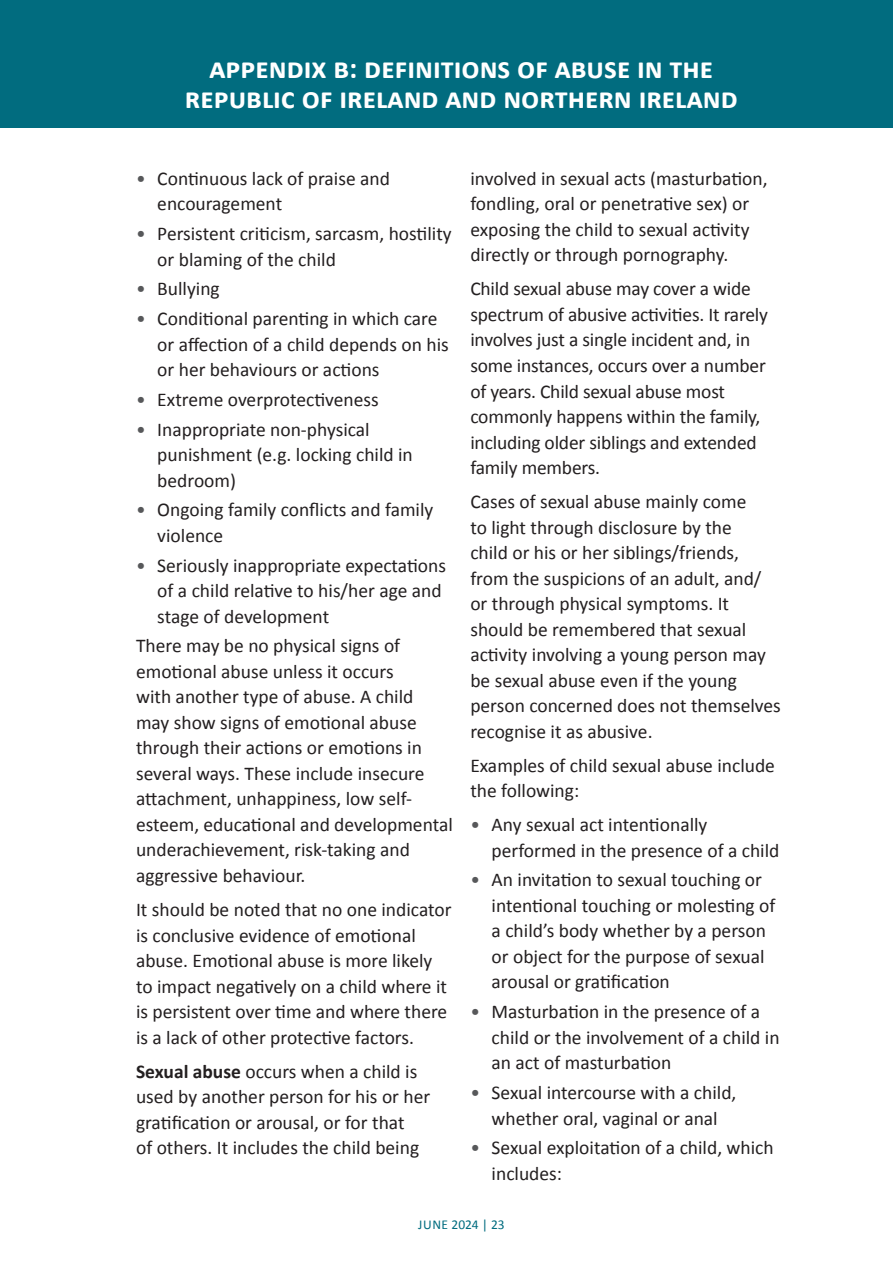
<style>
.page{position:relative;width:893px;height:1263px;background:#fff}
.page>*{position:absolute;margin:0;border:0;box-sizing:border-box;transform-origin:0 0}
.t1{font:700 30px/30px "Calibri";color:#fff;text-align:center}
.t2{font:19.5px/25.5px "Calibri";color:#231f20}
.t3{font:13.5px "Calibri";letter-spacing:.01em;color:#016c7f}
.s1{color:#57585a}
.s2{font-weight:700}
</style>
<div class="page">
<div style="left:0;top:0;width:893px;height:128px;background:#016c7f"></div>
<h1 class="t1" style="left:185px;top:53px;width:555px">appendix b: definitions of abuse in the republic of ireland and northern ireland</h1>
<p class="t2" style="left:157px;top:166px;width:234px;text-indent:-21px"><span class="s1">•</span> Continuous lack of praise and encouragement</p>
<p class="t2" style="left:157px;top:221px;width:296px;text-indent:-21px"><span class="s1">•</span> Persistent criticism, sarcasm, hostility or blaming of the child</p>
<p class="t2" style="left:136px;top:276px;width:85px"><span class="s1">•</span> Bullying</p>
<p class="t2" style="left:157px;top:306px;width:293px;text-indent:-21px"><span class="s1">•</span> Conditional parenting in which care or affection of a child depends on his or her behaviours or actions</p>
<p class="t2" style="left:136px;top:387px;width:244px"><span class="s1">•</span> Extreme overprotectiveness</p>
<p class="t2" style="left:157px;top:416px;width:257px;text-indent:-21px"><span class="s1">•</span> Inappropriate non-physical punishment (e.g. locking child in bedroom)</p>
<p class="t2" style="left:157px;top:497px;width:278px;text-indent:-21px"><span class="s1">•</span> Ongoing family conflicts and family violence</p>
<p class="t2" style="left:157px;top:552px;width:290px;text-indent:-21px"><span class="s1">•</span> Seriously inappropriate expectations of a child relative to his/her age and stage of development</p>
<p class="t2" style="left:136px;top:633px;width:318px">There may be no physical signs of emotional abuse unless it occurs<br>with another type of abuse. A child<br>may show signs of emotional abuse through their actions or emotions in several ways. These include insecure attachment, unhappiness, low self&shy;esteem, educational and developmental underachievement, risk-taking and aggressive behaviour.</p>
<p class="t2" style="left:136px;top:897px;width:317px">It should be noted that no one indicator is conclusive evidence of emotional abuse. Emotional abuse is more likely to impact negatively on a child where it is persistent over time and where there is a lack of other protective factors.</p>
<p class="t2" style="left:136px;top:1058px;width:296px"><span class="s2">Sexual abuse</span> occurs when a child is used by another person for his or her gratification or arousal, or for that<br>of others. It includes the child being</p>
<p class="t2" style="left:470px;top:166px;width:299px">involved in sexual acts (masturbation, fondling, oral or penetrative sex) or exposing the child to sexual activity directly or through pornography.</p>
<p class="t2" style="left:470px;top:276px;width:299px">Child sexual abuse may cover a wide spectrum of abusive activities. It rarely involves just a single incident and, in some instances, occurs over a number of years. Child sexual abuse most commonly happens within the family, including older siblings and extended family members.</p>
<p class="t2" style="left:470px;top:489px;width:312px">Cases of sexual abuse mainly come<br>to light through disclosure by the<br>child or his or her siblings/friends, from the suspicions of an adult, and/ or through physical symptoms. It should be remembered that sexual activity involving a young person may be sexual abuse even if the young person concerned does not themselves recognise it as abusive.</p>
<p class="t2" style="left:470px;top:752px;width:306px">Examples of child sexual abuse include the following:</p>
<p class="t2" style="left:492px;top:812px;width:289px;text-indent:-21px"><span class="s1">•</span> Any sexual act intentionally performed in the presence of a child</p>
<p class="t2" style="left:492px;top:867px;width:285px;text-indent:-21px"><span class="s1">•</span> An invitation to sexual touching or intentional touching or molesting of a child’s body whether by a person or object for the purpose of sexual arousal or gratification</p>
<p class="t2" style="left:492px;top:999px;width:289px;text-indent:-21px"><span class="s1">•</span> Masturbation in the presence of a child or the involvement of a child in an act of masturbation</p>
<p class="t2" style="left:470px;top:1080px;width:268px;text-align:center"><span class="s1">•</span> Sexual intercourse with a child, whether oral, vaginal or anal</p>
<p class="t2" style="left:492px;top:1135px;width:284px;text-indent:-21px"><span class="s1">•</span> Sexual exploitation of a child, which includes:</p>
<p class="t3" style="left:418px;top:1216px;width:88px">JUNE 2024 | 23</p>
</div>
